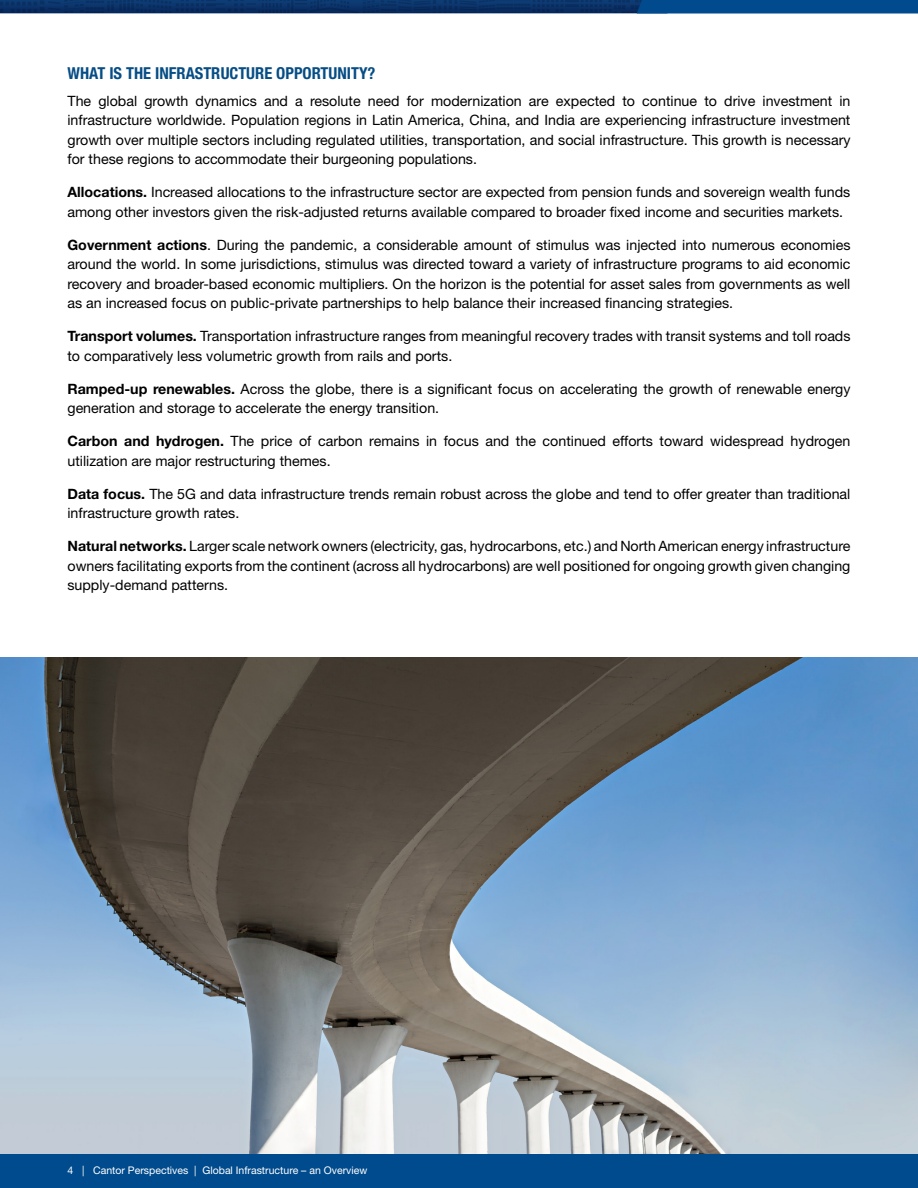
<style>
.page{position:relative;width:918px;height:1188px;background:#fff}
.page>*{position:absolute;margin:0;border:0;box-sizing:border-box;transform-origin:0 0}
.t1{font:700 condensed 16.5px "Helvetica Neue LT Std";color:#064d85}
.t2{font:14.25px/19.5px "Helvetica Neue LT Std";color:#000}
.t3{font:10.5px "Helvetica Neue LT Std";color:#fff}
.s1{font-weight:700}
</style>
<div class="page">
<div style="left:0;top:1154px;width:918px;height:34px;background:#004b8d"></div>
<svg style="left:0;top:0;width:918px;height:14px"></svg>
<img style="left:0;top:658px;width:918px;height:496px">
<p class="t1" style="left:68px;top:63px;width:310px">WHAT IS THE INFRASTRUCTURE OPPORTUNITY?</p>
<p class="t2" style="left:68px;top:91px;width:785px;text-align:justify">The global growth dynamics and a resolute need for modernization are expected to continue to drive investment in infrastructure worldwide. Population regions in Latin America, China, and India are experiencing infrastructure investment growth over multiple sectors including regulated utilities, transportation, and social infrastructure. This growth is necessary for these regions to accommodate their burgeoning populations.</p>
<p class="t2" style="left:68px;top:182px;width:784px"><span class="s1">Allocations.</span> Increased allocations to the infrastructure sector are expected from pension funds and sovereign wealth funds among other investors given the risk-adjusted returns available compared to broader fixed income and securities markets.</p>
<p class="t2" style="left:68px;top:235px;width:785px;text-align:justify"><span class="s1">Government actions</span>. During the pandemic, a considerable amount of stimulus was injected into numerous economies around the world. In some jurisdictions, stimulus was directed toward a variety of infrastructure programs to aid economic recovery and broader-based economic multipliers. On the horizon is the potential for asset sales from governments as well as an increased focus on public-private partnerships to help balance their increased financing strategies.</p>
<p class="t2" style="left:68px;top:326px;width:785px"><span class="s1">Transport volumes.</span> Transportation infrastructure ranges from meaningful recovery trades with transit systems and toll roads to comparatively less volumetric growth from rails and ports.</p>
<p class="t2" style="left:68px;top:379px;width:784px"><span class="s1">Ramped-up renewables.</span> Across the globe, there is a significant focus on accelerating the growth of renewable energy generation and storage to accelerate the energy transition.</p>
<p class="t2" style="left:68px;top:431px;width:785px"><span class="s1">Carbon and hydrogen.</span> The price of carbon remains in focus and the continued efforts toward widespread hydrogen utilization are major restructuring themes.</p>
<p class="t2" style="left:68px;top:484px;width:784px"><span class="s1">Data focus.</span> The 5G and data infrastructure trends remain robust across the globe and tend to offer greater than traditional infrastructure growth rates.</p>
<p class="t2" style="left:68px;top:536px;width:785px;text-align:justify"><span class="s1">Natural networks.</span> Larger scale network owners (electricity, gas, hydrocarbons, etc.) and North American energy infrastructure owners facilitating exports from the continent (across all hydrocarbons) are well positioned for ongoing growth given changing supply-demand patterns.</p>
<p class="t3" style="left:68px;top:1164px;width:301px">4 | Cantor Perspectives | Global Infrastructure – an Overview</p>
</div>
